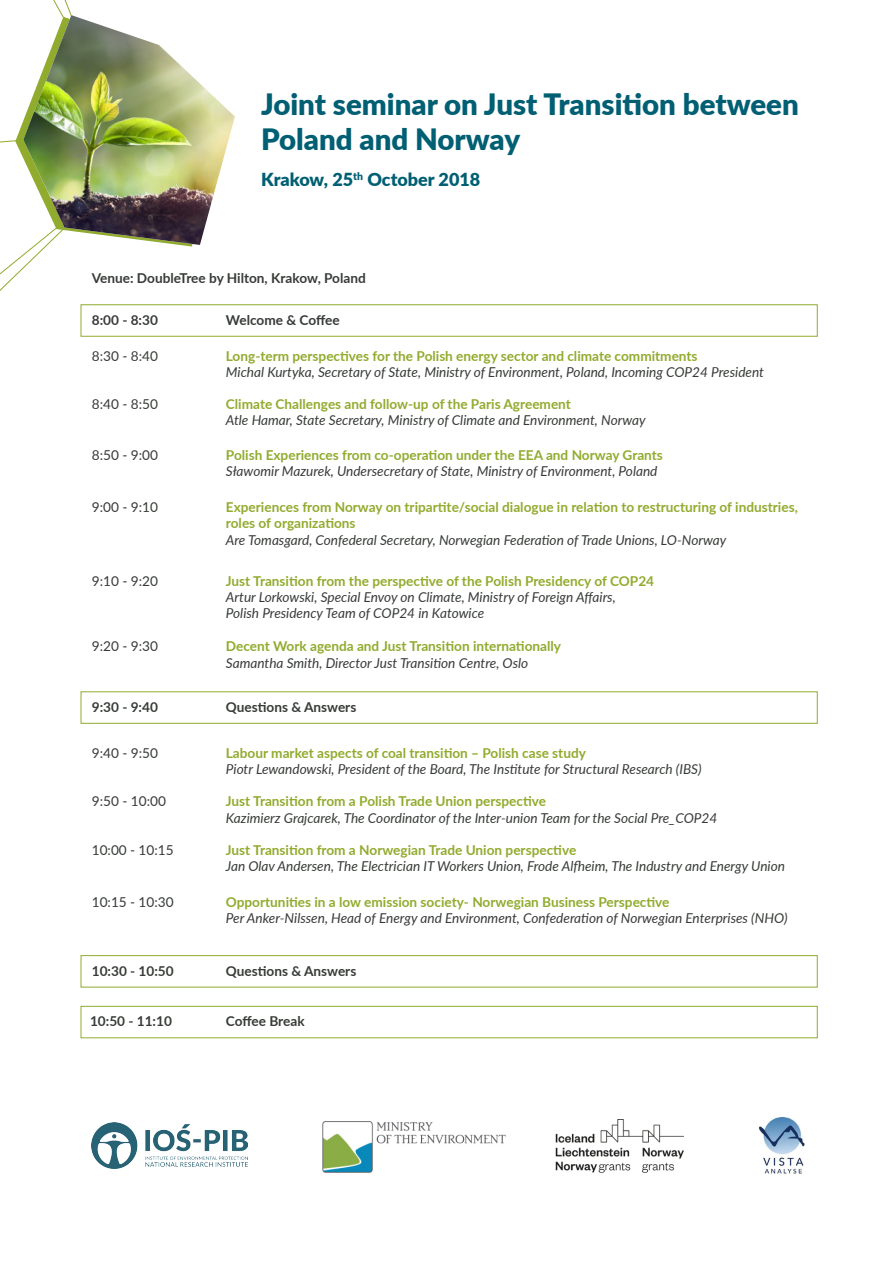
<style>
.page{position:relative;width:893px;height:1263px;background:#fff}
.page>*{position:absolute;margin:0;border:0;box-sizing:border-box;transform-origin:0 0}
.t1{font:900 29.4px/35.2px "Lato";color:#005f73}
.t2{font:900 18px "Lato";color:#005f73}
.t3{font:italic 13.65px/16.4px "Lato";color:#373b37}
.t4{font:700 13.65px/16.4px "Lato";color:#91ab2e}
.t5{font:700 13.65px "Lato";color:#373b37}
.t6{font:13.65px "Lato";color:#373b37}
</style>
<div class="page">
<svg style="left:0;top:140px;width:15px;height:3px"></svg>
<svg style="left:53px;top:0;width:19px;height:15px"></svg>
<img style="left:23px;top:15px;width:212px;height:230px">
<svg style="left:0;top:222px;width:70px;height:69px"></svg>
<img style="left:92px;top:1123px;width:155px;height:46px">
<img style="left:322px;top:1122px;width:184px;height:50px">
<img style="left:759px;top:1117px;width:46px;height:57px">
<img style="left:555px;top:1120px;width:128px;height:52px">
<div style="left:81px;top:304px;width:737px;height:33px;border:1px solid #91ab2e"></div>
<div style="left:81px;top:691px;width:737px;height:33px;border:1px solid #91ab2e"></div>
<div style="left:81px;top:955px;width:737px;height:32px;border:1px solid #91ab2e"></div>
<div style="left:81px;top:1006px;width:737px;height:32px;border:1px solid #91ab2e"></div>
<h1 class="t1" style="left:261px;top:86px;width:539px">Joint seminar on Just Transition between<br>Poland and Norway</h1>
<h2 class="t2" style="left:261px;top:166px;width:221px">Krakow, 25<sup>th</sup> October 2018</h2>
<p class="t5" style="left:92px;top:268px;width:276px">Venue: DoubleTree by Hilton, Krakow, Poland</p>
<p class="t5" style="left:92px;top:310px;width:68px">8:00 - 8:30</p>
<p class="t5" style="left:226px;top:310px;width:115px">Welcome &amp; Coffee</p>
<p class="t6" style="left:92px;top:346px;width:68px">8:30 - 8:40</p>
<p class="t4" style="left:226px;top:347px;width:473px">Long-term perspectives for the Polish energy sector and climate commitments</p>
<p class="t3" style="left:226px;top:363px;width:540px">Michal Kurtyka, Secretary of State, Ministry of Environment, Poland, Incoming COP24 President</p>
<p class="t6" style="left:92px;top:394px;width:68px">8:40 - 8:50</p>
<p class="t4" style="left:226px;top:395px;width:347px">Climate Challenges and follow-up of the Paris Agreement</p>
<p class="t3" style="left:226px;top:411px;width:421px">Atle Hamar, State Secretary, Ministry of Climate and Environment, Norway</p>
<p class="t6" style="left:92px;top:445px;width:68px">8:50 - 9:00</p>
<p class="t4" style="left:226px;top:446px;width:439px">Polish Experiences from co-operation under the EEA and Norway Grants</p>
<p class="t3" style="left:226px;top:463px;width:433px">Sławomir Mazurek, Undersecretary of State, Ministry of Environment, Poland</p>
<p class="t6" style="left:92px;top:497px;width:68px">9:00 - 9:10</p>
<p class="t4" style="left:226px;top:498px;width:573px">Experiences from Norway on tripartite/social dialogue in relation to restructuring of industries, roles of organizations</p>
<p class="t3" style="left:226px;top:531px;width:502px">Are Tomasgard, Confederal Secretary, Norwegian Federation of Trade Unions, LO-Norway</p>
<p class="t6" style="left:92px;top:571px;width:68px">9:10 - 9:20</p>
<p class="t4" style="left:226px;top:572px;width:430px">Just Transition from the perspective of the Polish Presidency of COP24</p>
<p class="t3" style="left:226px;top:588px;width:391px">Artur Lorkowski, Special Envoy on Climate, Ministry of Foreign Affairs,<br>Polish Presidency Team of COP24 in Katowice</p>
<p class="t6" style="left:92px;top:637px;width:68px">9:20 - 9:30</p>
<p class="t4" style="left:226px;top:638px;width:337px">Decent Work agenda and Just Transition internationally</p>
<p class="t3" style="left:226px;top:654px;width:304px">Samantha Smith, Director Just Transition Centre, Oslo</p>
<p class="t5" style="left:92px;top:697px;width:68px">9:30 - 9:40</p>
<p class="t5" style="left:226px;top:697px;width:132px">Questions &amp; Answers</p>
<p class="t6" style="left:92px;top:743px;width:68px">9:40 - 9:50</p>
<p class="t4" style="left:226px;top:744px;width:362px">Labour market aspects of coal transition – Polish case study</p>
<p class="t3" style="left:226px;top:761px;width:477px">Piotr Lewandowski, President of the Board, The Institute for Structural Research (IBS)</p>
<p class="t6" style="left:92px;top:791px;width:76px">9:50 - 10:00</p>
<p class="t4" style="left:226px;top:792px;width:322px">Just Transition from a Polish Trade Union perspective</p>
<p class="t3" style="left:226px;top:809px;width:493px">Kazimierz Grajcarek, The Coordinator of the Inter-union Team for the Social Pre_COP24</p>
<p class="t6" style="left:92px;top:840px;width:83px">10:00 - 10:15</p>
<p class="t4" style="left:226px;top:841px;width:352px">Just Transition from a Norwegian Trade Union perspective</p>
<p class="t3" style="left:226px;top:857px;width:561px">Jan Olav Andersen, The Electrician IT Workers Union, Frode Alfheim, The Industry and Energy Union</p>
<p class="t6" style="left:92px;top:892px;width:83px">10:15 - 10:30</p>
<p class="t4" style="left:226px;top:893px;width:445px">Opportunities in a low emission society- Norwegian Business Perspective</p>
<p class="t3" style="left:226px;top:909px;width:563px">Per Anker-Nilssen, Head of Energy and Environment, Confederation of Norwegian Enterprises (NHO)</p>
<p class="t5" style="left:92px;top:960px;width:83px">10:30 - 10:50</p>
<p class="t5" style="left:226px;top:960px;width:132px">Questions &amp; Answers</p>
<p class="t5" style="left:90px;top:1011px;width:83px">10:50 - 11:10</p>
<p class="t5" style="left:226px;top:1011px;width:80px">Coffee Break</p>
</div>
